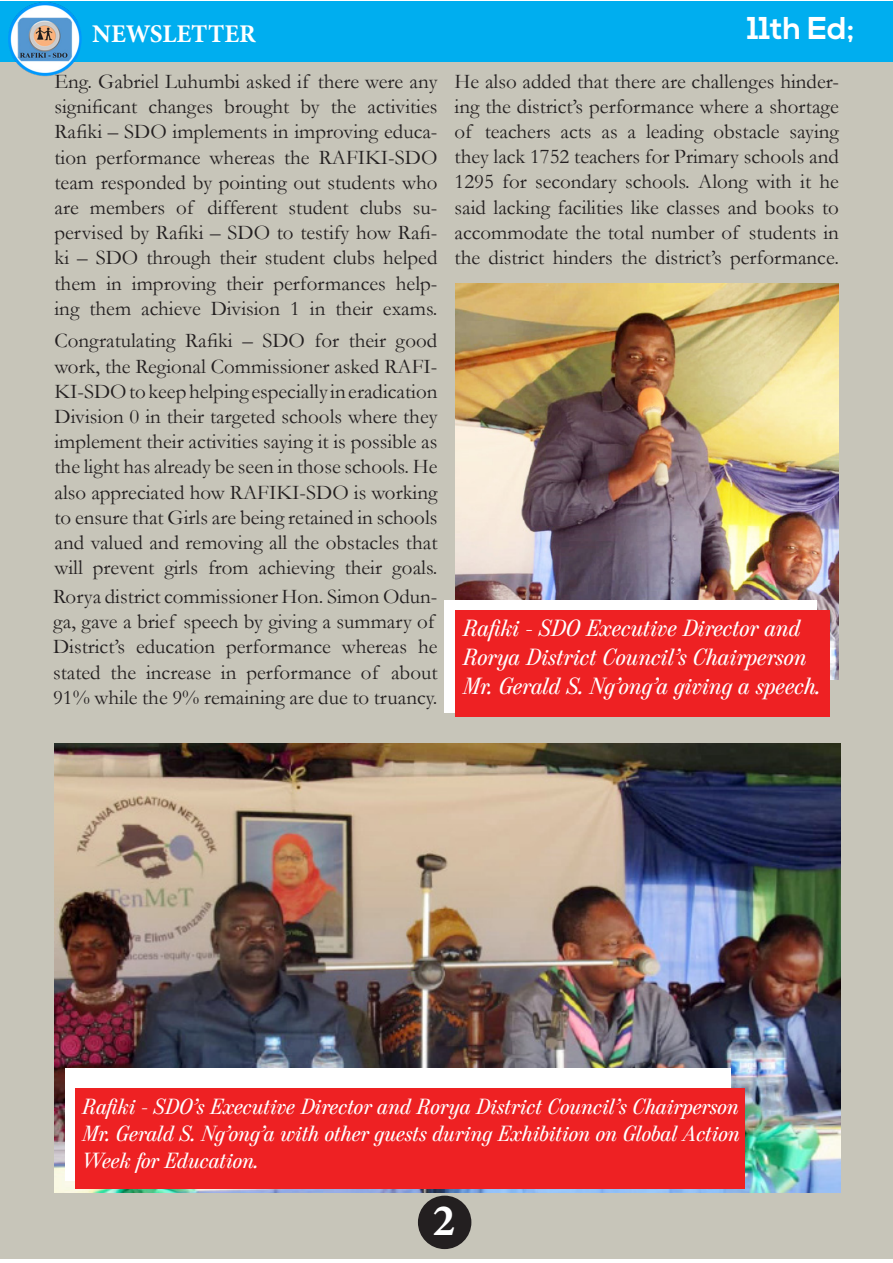
<style>
.page{position:relative;width:893px;height:1263px;background:#fff}
.page>*{position:absolute;margin:0;border:0;box-sizing:border-box;transform-origin:0 0}
.t1{font:45px "Minion Variable Concept";color:#fff}
.t2{font:700 31.5px "Nexa";color:#fff}
.t3{font:700 25.5px "Minion Pro";color:#fff}
.t4{font:italic 24px/28.8px "Heneczek";color:#fff}
.t5{font:italic 22.5px/27px "Heneczek";color:#fff;text-align:justify}
.t6{font:21px/25.2px "Garamond";color:#231f20;text-align:justify}
</style>
<div class="page">
<div style="left:0;top:53px;width:893px;height:1206px;background:#c7c5b9"></div>
<img style="left:54px;top:744px;width:786px;height:448px">
<div style="left:418px;top:1196px;width:53px;height:53px;background:#231f20;border-radius:50%"></div>
<div style="left:65px;top:1068px;width:665px;height:112px;background:#fff"></div>
<div style="left:76px;top:1088px;width:669px;height:100px;background:#ee2123"></div>
<div style="left:0;top:1px;width:893px;height:60px;background:#00aeef"></div>
<img style="left:8px;top:2px;width:74px;height:75px">
<img style="left:455px;top:283px;width:384px;height:396px">
<div style="left:445px;top:600px;width:372px;height:112px;background:#fff"></div>
<div style="left:455px;top:611px;width:375px;height:106px;background:#ee2123"></div>
<p class="t3" style="left:92px;top:16px;width:165px">NEWSLETTER</p>
<p class="t2" style="left:747px;top:10px;width:109px">11th Ed;</p>
<p class="t6" style="left:54px;top:68px;width:384px">Eng. Gabriel Luhumbi asked if there were any significant changes brought by the activities Rafiki – SDO implements in improving educa&shy;tion performance whereas the RAFIKI-SDO team responded by pointing out students who are members of different student clubs su&shy;pervised by Rafiki – SDO to testify how Rafi&shy;ki – SDO through their student clubs helped them in improving their performances help&shy;ing them achieve Division 1 in their exams.</p>
<p class="t6" style="left:54px;top:328px;width:384px">Congratulating Rafiki – SDO for their good work, the Regional Commissioner asked RAFI-KI-SDO to keep helping especially in eradication Division 0 in their targeted schools where they implement their activities saying it is possible as the light has already be seen in those schools. He also appreciated how RAFIKI-SDO is working to ensure that Girls are being retained in schools and valued and removing all the obstacles that will prevent girls from achieving their goals.</p>
<p class="t6" style="left:53px;top:583px;width:386px;text-align:left">Rorya district commissioner Hon. Simon Odun&shy;ga, gave a brief speech by giving a summary of District’s education performance whereas he stated the increase in performance of about 91% while the 9% remaining are due to truancy.</p>
<p class="t6" style="left:454px;top:68px;width:386px">He also added that there are challenges hinder&shy;ing the district’s performance where a shortage of teachers acts as a leading obstacle saying they lack 1752 teachers for Primary schools and 1295 for secondary schools. Along with it he said lacking facilities like classes and books to accommodate the total number of students in the district hinders the district’s performance.</p>
<p class="t4" style="left:463px;top:615px;width:359px">Rafiki - SDO Executive Director and<br>Rorya District Council’s Chairperson<br>Mr. Gerald S. Ng’ong’a giving a speech.</p>
<p class="t5" style="left:82px;top:1094px;width:659px">Rafiki - SDO’s Executive Director and Rorya District Council’s Chairperson Mr. Gerald S. Ng’ong’a with other guests during Exhibition on Global Action Week for Education.</p>
<p class="t1" style="left:432px;top:1189px;width:23px">2</p>
</div>
